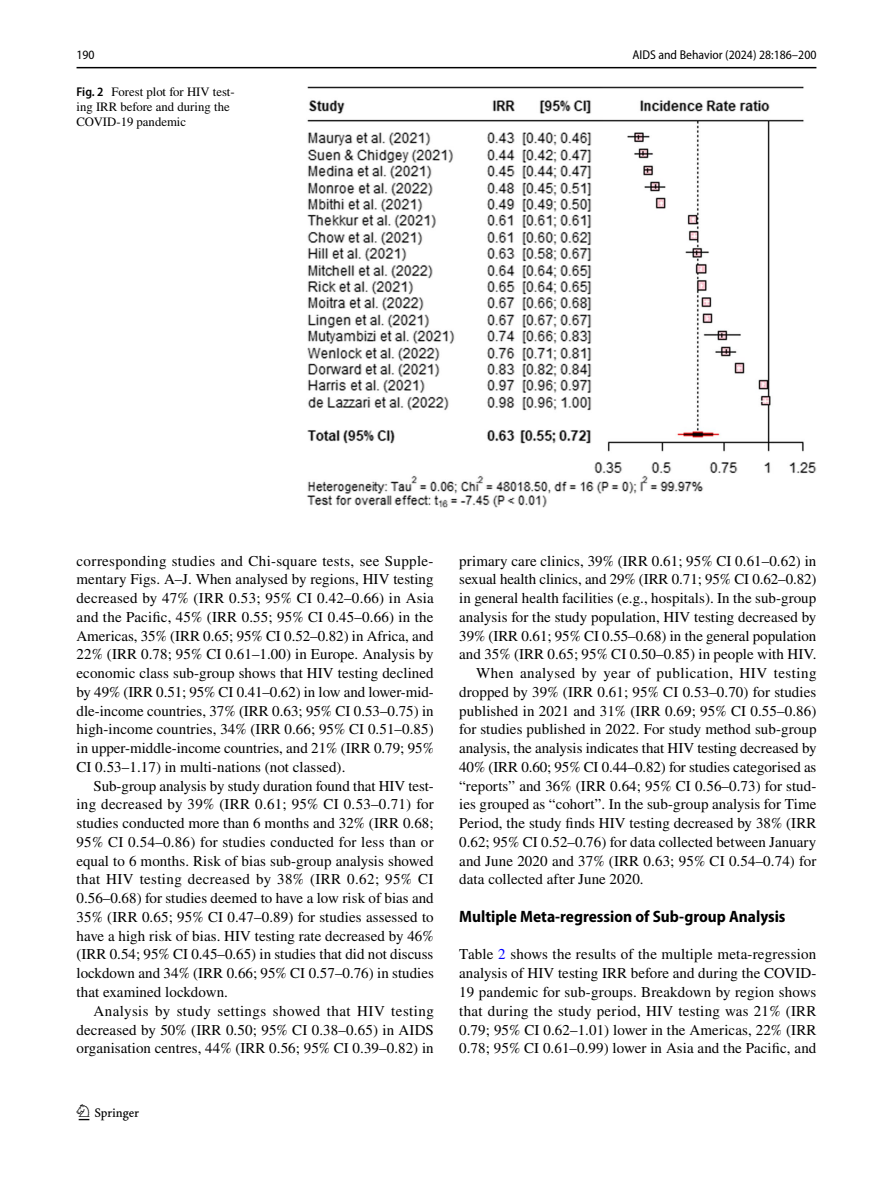
<style>
.page{position:relative;width:893px;height:1187px;background:#fff}
.page>*{position:absolute;margin:0;border:0;box-sizing:border-box;transform-origin:0 0}
.t1{font:22.5px "Springnew Regular 3";color:#000}
.t2{font:700 semi-condensed 16.5px "Myriad Pro";color:#000}
.t3{font:15px/18.8px "STIX";letter-spacing:.005em;color:#000;text-align:justify}
.t4{font:15px "STIX";letter-spacing:.03em;color:#000}
.t5{font:12.75px/15px "STIX";color:#000}
.t6{font:semi-condensed 12.75px "Myriad Pro";color:#000}
.s1{font-family:"Myriad Pro";font-weight:600;font-stretch:semi-condensed}
.s2{color:#00f}
</style>
<div class="page">
<hr style="left:77px;top:67px;width:739px;height:1px;background:#000">
<img style="left:307px;top:87px;width:509px;height:420px">
<p class="t6" style="left:77px;top:48px;width:20px">190</p>
<p class="t6" style="left:632px;top:48px;width:185px">AIDS and Behavior (2024) 28:186–200</p>
<p class="t5" style="left:77px;top:85px;width:160px"><span class="s1">Fig. 2</span> Forest plot for HIV test&shy;ing IRR before and during the<br>COVID-19 pandemic</p>
<p class="t3" style="left:77px;top:552px;width:359px">corresponding studies and Chi-square tests, see Supple&shy;mentary Figs. A–J. When analysed by regions, HIV testing decreased by 47% (IRR 0.53; 95% CI 0.42–0.66) in Asia and the Pacific, 45% (IRR 0.55; 95% CI 0.45–0.66) in the Americas, 35% (IRR 0.65; 95% CI 0.52–0.82) in Africa, and 22% (IRR 0.78; 95% CI 0.61–1.00) in Europe. Analysis by economic class sub-group shows that HIV testing declined by 49% (IRR 0.51; 95% CI 0.41–0.62) in low and lower-mid&shy;dle-income countries, 37% (IRR 0.63; 95% CI 0.53–0.75) in high-income countries, 34% (IRR 0.66; 95% CI 0.51–0.85) in upper-middle-income countries, and 21% (IRR 0.79; 95% CI 0.53–1.17) in multi-nations (not classed).</p>
<p class="t3" style="left:77px;top:777px;width:359px;text-indent:17px">Sub-group analysis by study duration found that HIV test&shy;ing decreased by 39% (IRR 0.61; 95% CI 0.53–0.71) for studies conducted more than 6 months and 32% (IRR 0.68; 95% CI 0.54–0.86) for studies conducted for less than or equal to 6 months. Risk of bias sub-group analysis showed that HIV testing decreased by 38% (IRR 0.62; 95% CI 0.56–0.68) for studies deemed to have a low risk of bias and 35% (IRR 0.65; 95% CI 0.47–0.89) for studies assessed to have a high risk of bias. HIV testing rate decreased by 46% (IRR 0.54; 95% CI 0.45–0.65) in studies that did not discuss lockdown and 34% (IRR 0.66; 95% CI 0.57–0.76) in studies that examined lockdown.</p>
<p class="t3" style="left:77px;top:1002px;width:359px;text-indent:17px">Analysis by study settings showed that HIV testing decreased by 50% (IRR 0.50; 95% CI 0.38–0.65) in AIDS organisation centres, 44% (IRR 0.56; 95% CI 0.39–0.82) in</p>
<h1 class="t1" style="left:79px;top:1104px;width:62px">1 3</h1>
<p class="t3" style="left:459px;top:552px;width:359px">primary care clinics, 39% (IRR 0.61; 95% CI 0.61–0.62) in</p>
<p class="t3" style="left:459px;top:571px;width:359px">sexual health clinics, and 29% (IRR 0.71; 95% CI 0.62–0.82)</p>
<p class="t3" style="left:459px;top:589px;width:358px">in general health facilities (e.g., hospitals). In the sub-group</p>
<p class="t3" style="left:459px;top:608px;width:359px">analysis for the study population, HIV testing decreased by</p>
<p class="t3" style="left:459px;top:627px;width:359px">39% (IRR 0.61; 95% CI 0.55–0.68) in the general population</p>
<p class="t3" style="left:459px;top:646px;width:359px">and 35% (IRR 0.65; 95% CI 0.50–0.85) in people with HIV.</p>
<p class="t4" style="left:476px;top:662px;width:342px">When analysed by year of publication, HIV testing</p>
<p class="t3" style="left:459px;top:683px;width:359px">dropped by 39% (IRR 0.61; 95% CI 0.53–0.70) for studies</p>
<p class="t3" style="left:459px;top:702px;width:359px">published in 2021 and 31% (IRR 0.69; 95% CI 0.55–0.86)</p>
<p class="t3" style="left:459px;top:721px;width:359px">for studies published in 2022. For study method sub-group</p>
<p class="t3" style="left:459px;top:739px;width:359px">analysis, the analysis indicates that HIV testing decreased by</p>
<p class="t3" style="left:459px;top:758px;width:359px">40% (IRR 0.60; 95% CI 0.44–0.82) for studies categorised as</p>
<p class="t3" style="left:459px;top:777px;width:359px">“reports” and 36% (IRR 0.64; 95% CI 0.56–0.73) for stud-</p>
<p class="t3" style="left:459px;top:796px;width:359px">ies grouped as “cohort”. In the sub-group analysis for Time</p>
<p class="t3" style="left:459px;top:814px;width:359px">Period, the study finds HIV testing decreased by 38% (IRR</p>
<p class="t3" style="left:459px;top:833px;width:359px">0.62; 95% CI 0.52–0.76) for data collected between January</p>
<p class="t3" style="left:459px;top:852px;width:359px">and June 2020 and 37% (IRR 0.63; 95% CI 0.54–0.74) for</p>
<p class="t3" style="left:459px;top:871px;width:186px">data collected after June 2020.</p>
<p class="t2" style="left:459px;top:907px;width:328px">Multiple Meta‑regression of Sub‑group Analysis</p>
<p class="t3" style="left:459px;top:946px;width:359px">Table <span class="s2">2</span> shows the results of the multiple meta-regression analysis of HIV testing IRR before and during the COVID-19 pandemic for sub-groups. Breakdown by region shows that during the study period, HIV testing was 21% (IRR 0.79; 95% CI 0.62–1.01) lower in the Americas, 22% (IRR 0.78; 95% CI 0.61–0.99) lower in Asia and the Pacific, and</p>
</div>
